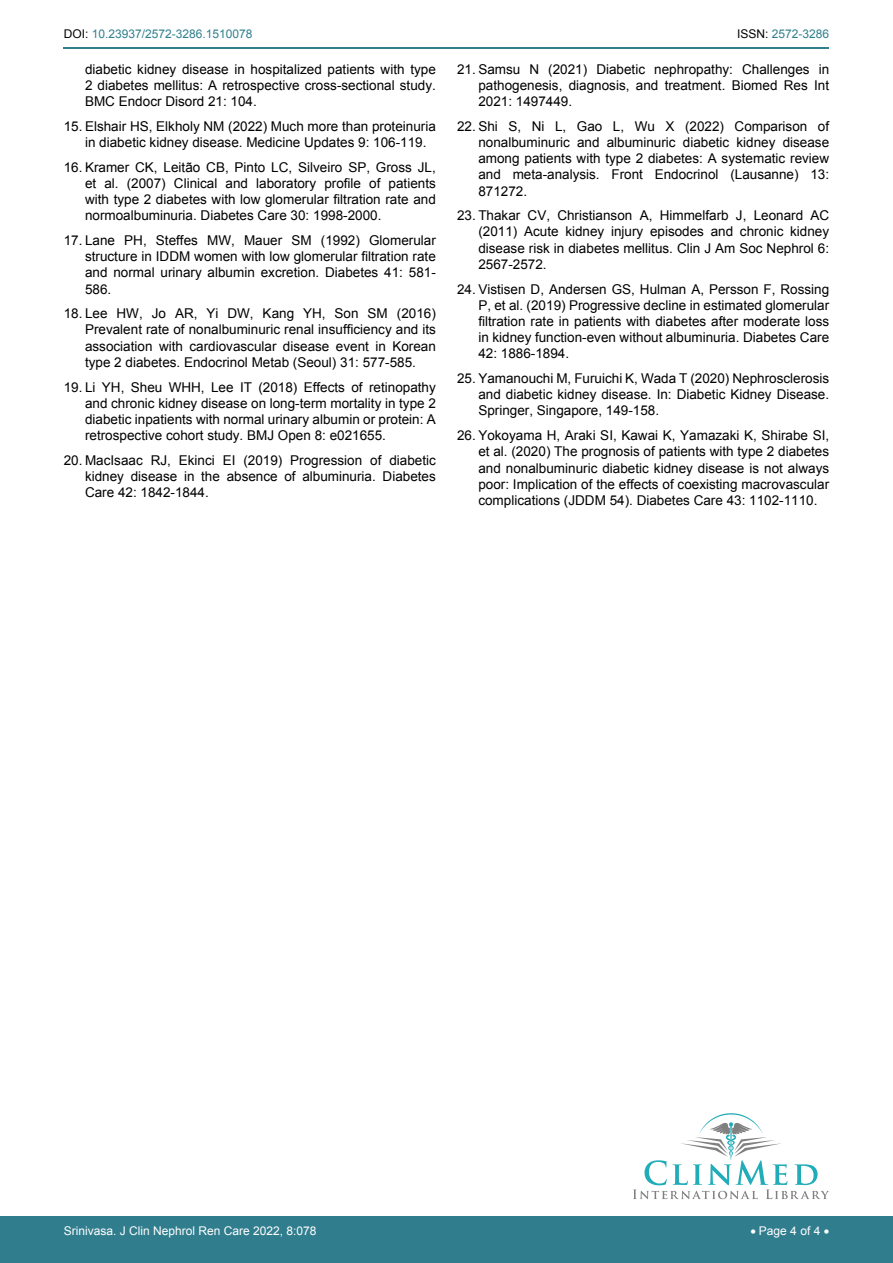
<style>
.page{position:relative;width:893px;height:1263px;background:#fff}
.page>*{position:absolute;margin:0;border:0;box-sizing:border-box;transform-origin:0 0}
.t1{font:13.5px/16.2px "Arial";color:#000;text-align:justify}
.t2{font:12px "Arial";color:#fff}
.t3{font:12px "Arial";color:#30808d}
.s1{color:#000}
</style>
<div class="page">
<hr style="left:64px;top:47px;width:765px;height:1px;background:#30808d">
<div style="left:0;top:1217px;width:893px;height:46px;background:#307d8d"></div>
<svg style="left:633px;top:1113px;width:196px;height:86px"></svg>
<p class="t3" style="left:64px;top:26px;width:190px"><span class="s1">DOI:</span> 10.23937/2572-3286.1510078</p>
<p class="t3" style="left:737px;top:26px;width:94px"><span class="s1">ISSN:</span> 2572-3286</p>
<p class="t1" style="left:85px;top:61px;width:352px">diabetic kidney disease in hospitalized patients with type 2 diabetes mellitus: A retrospective cross-sectional study.<br>BMC Endocr Disord 21: 104.</p>
<p class="t1" style="left:85px;top:118px;width:352px;text-indent:-21px">15. Elshair HS, Elkholy NM (2022) Much more than proteinuria in diabetic kidney disease. Medicine Updates 9: 106-119.</p>
<p class="t1" style="left:85px;top:159px;width:352px;text-indent:-21px">16. Kramer CK, Leitão CB, Pinto LC, Silveiro SP, Gross JL, et al. (2007) Clinical and laboratory profile of patients with type 2 diabetes with low glomerular filtration rate and normoalbuminuria. Diabetes Care 30: 1998-2000.</p>
<p class="t1" style="left:85px;top:232px;width:352px;text-indent:-21px">17. Lane PH, Steffes MW, Mauer SM (1992) Glomerular structure in IDDM women with low glomerular filtration rate and normal urinary albumin excretion. Diabetes 41: 581- 586.</p>
<p class="t1" style="left:85px;top:306px;width:352px;text-indent:-21px">18. Lee HW, Jo AR, Yi DW, Kang YH, Son SM (2016)<br>Prevalent rate of nonalbuminuric renal insufficiency and its association with cardiovascular disease event in Korean type 2 diabetes. Endocrinol Metab (Seoul) 31: 577-585.</p>
<p class="t1" style="left:85px;top:379px;width:352px;text-indent:-21px">19. Li YH, Sheu WHH, Lee IT (2018) Effects of retinopathy and chronic kidney disease on long-term mortality in type 2 diabetic inpatients with normal urinary albumin or protein: A retrospective cohort study. BMJ Open 8: e021655.</p>
<p class="t1" style="left:85px;top:452px;width:352px;text-indent:-21px">20. MacIsaac RJ, Ekinci EI (2019) Progression of diabetic kidney disease in the absence of albuminuria. Diabetes Care 42: 1842-1844.</p>
<p class="t1" style="left:478px;top:61px;width:352px;text-indent:-21px">21. Samsu N (2021) Diabetic nephropathy: Challenges in pathogenesis, diagnosis, and treatment. Biomed Res Int 2021: 1497449.</p>
<p class="t1" style="left:478px;top:118px;width:352px;text-indent:-21px">22. Shi S, Ni L, Gao L, Wu X (2022) Comparison of nonalbuminuric and albuminuric diabetic kidney disease among patients with type 2 diabetes: A systematic review and meta-analysis. Front Endocrinol (Lausanne) 13:<br>871272.</p>
<p class="t1" style="left:478px;top:208px;width:352px;text-indent:-21px">23. Thakar CV, Christianson A, Himmelfarb J, Leonard AC (2011) Acute kidney injury episodes and chronic kidney disease risk in diabetes mellitus. Clin J Am Soc Nephrol 6:<br>2567-2572.</p>
<p class="t1" style="left:478px;top:281px;width:352px;text-indent:-21px">24. Vistisen D, Andersen GS, Hulman A, Persson F, Rossing P, et al. (2019) Progressive decline in estimated glomerular filtration rate in patients with diabetes after moderate loss in kidney function-even without albuminuria. Diabetes Care 42: 1886-1894.</p>
<p class="t1" style="left:478px;top:370px;width:352px;text-indent:-21px">25. Yamanouchi M, Furuichi K, Wada T (2020) Nephrosclerosis and diabetic kidney disease. In: Diabetic Kidney Disease.<br>Springer, Singapore, 149-158.</p>
<p class="t1" style="left:478px;top:427px;width:352px;text-indent:-21px">26. Yokoyama H, Araki SI, Kawai K, Yamazaki K, Shirabe SI, et al. (2020) The prognosis of patients with type 2 diabetes and nonalbuminuric diabetic kidney disease is not always poor: Implication of the effects of coexisting macrovascular complications (JDDM 54). Diabetes Care 43: 1102-1110.</p>
<p class="t2" style="left:64px;top:1223px;width:254px">Srinivasa. J Clin Nephrol Ren Care 2022, 8:078</p>
<p class="t2" style="left:750px;top:1223px;width:80px">• Page 4 of 4 •</p>
</div>
